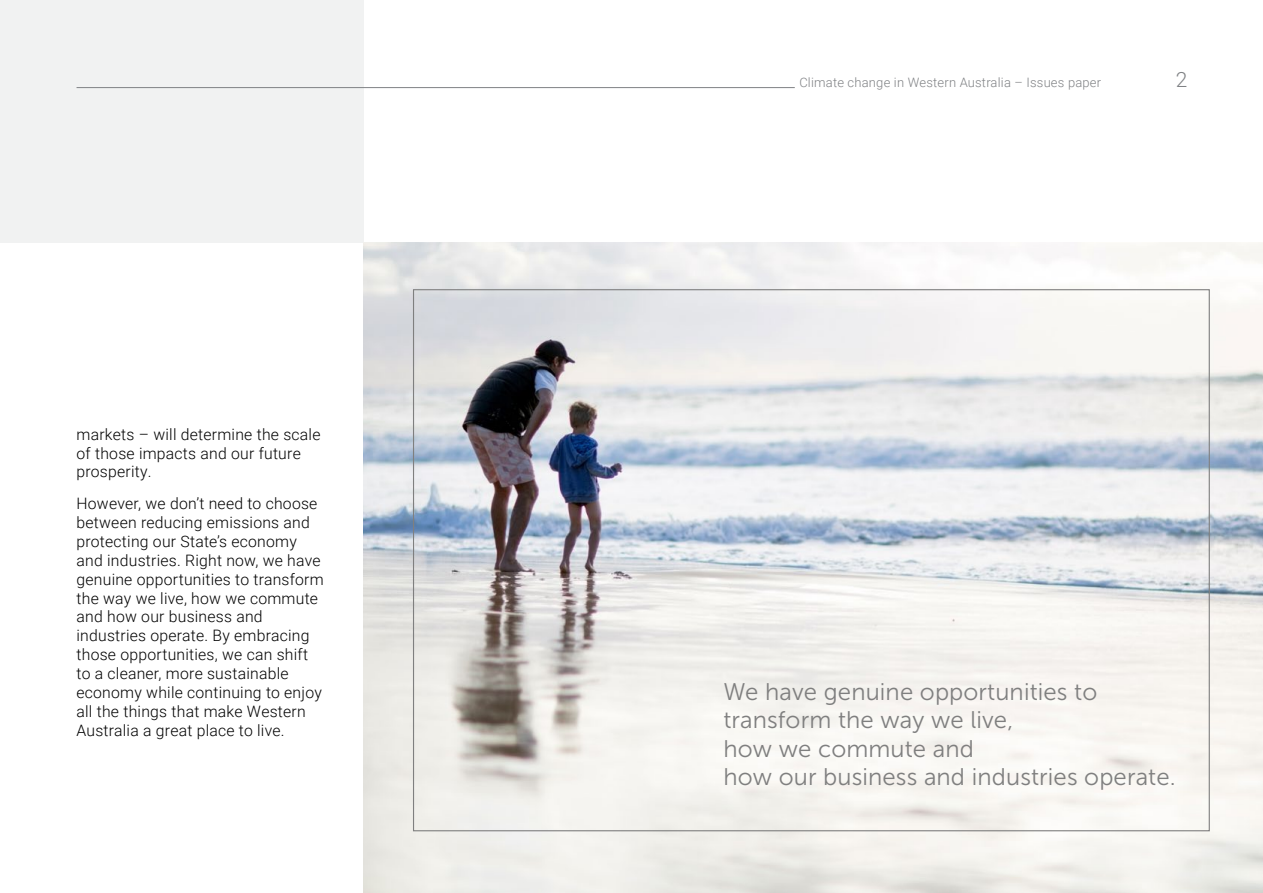
<style>
.page{position:relative;width:1263px;height:893px;background:#fff}
.page>*{position:absolute;margin:0;border:0;box-sizing:border-box;transform-origin:0 0}
.t1{font:24px/28.5px "Museo Sans 300";letter-spacing:.005em;color:#7f7f7f}
.t2{font:300 21px "Roboto";color:#808285}
.t3{font:300 15.75px/18.9px "Roboto";letter-spacing:.015em;color:#000}
.t4{font:300 13.05px "Roboto";letter-spacing:.015em;color:#808285}
</style>
<div class="page">
<div style="left:0;top:0;width:364px;height:242px;background:#f1f2f2"></div>
<img style="left:364px;top:242px;width:899px;height:651px">
<hr style="left:77px;top:87px;width:718px;height:1px;background:#808285">
<p class="t3" style="left:77px;top:424px;width:245px">markets – will determine the scale of those impacts and our future prosperity.</p>
<p class="t3" style="left:77px;top:493px;width:249px">However, we don’t need to choose between reducing emissions and protecting our State’s economy and industries. Right now, we have genuine opportunities to transform the way we live, how we commute and how our business and industries operate. By embracing those opportunities, we can shift to a cleaner, more sustainable economy while continuing to enjoy all the things that make Western<br>Australia a great place to live.</p>
<p class="t4" style="left:799px;top:73px;width:303px">Climate change in Western Australia – Issues paper</p>
<h2 class="t2" style="left:1176px;top:64px;width:13px">2</h2>
<h1 class="t1" style="left:723px;top:677px;width:454px">We have genuine opportunities to transform the way we live,<br>how we commute and<br>how our business and industries operate.</h1>
</div>
